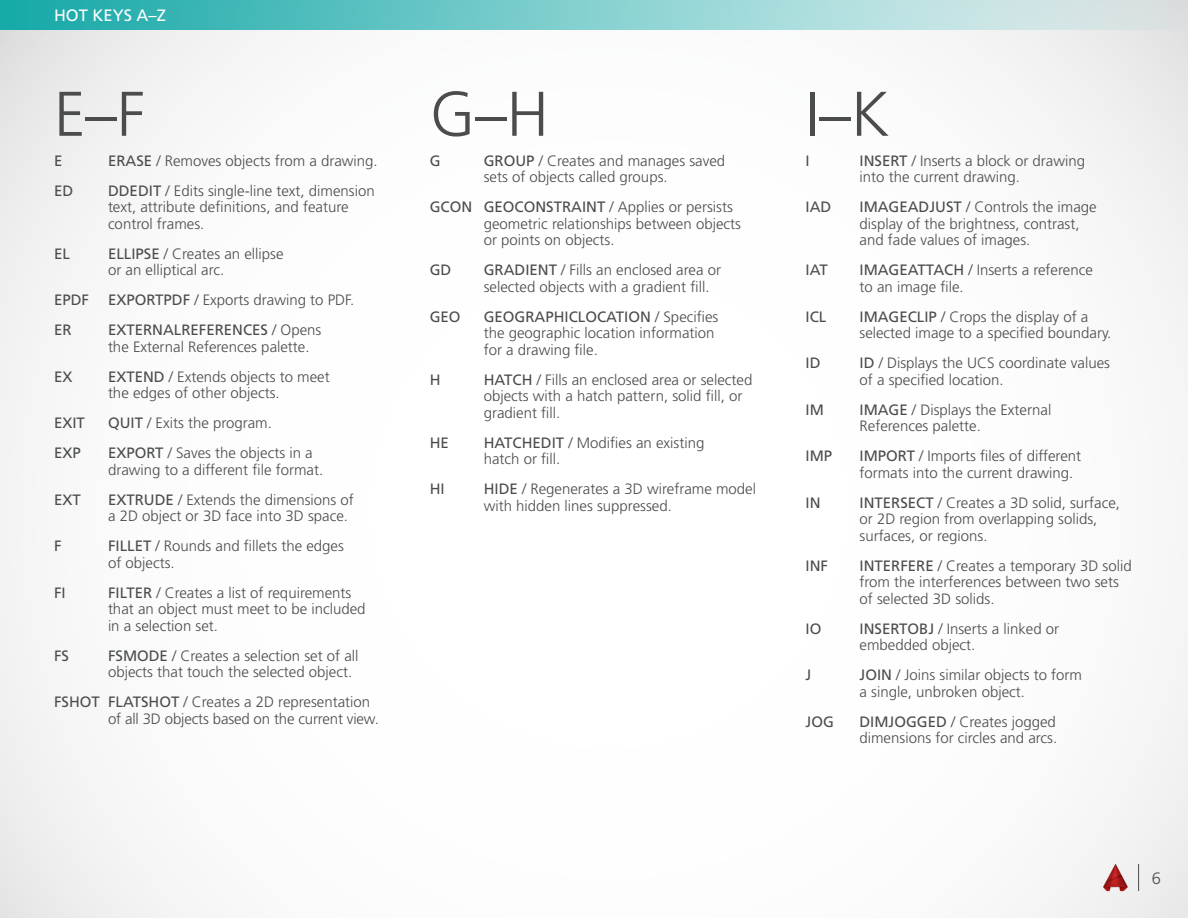
<style>
.page{position:relative;width:1188px;height:918px;background:#fff}
.page>*{position:absolute;margin:0;border:0;box-sizing:border-box;transform-origin:0 0}
.Letter_Headers{font:300 63px "Frutiger";color:#4b4c4d}
.t1{font:16.5px "Frutiger";color:#fff}
.t2{font:300 16.5px "Frutiger";color:#4b4c4d}
.Body_Copy{font:300 15px/16.5px "Frutiger";color:#4b4c4d}
.Body_Copy-2{font:15px "Frutiger";color:#4b4c4d}
.s1{font-weight:400}
</style>
<div class="page">
<img style="left:1103px;top:863px;width:26px;height:30px">
<img style="left:1137px;top:863px;width:3px;height:30px">
<div style="left:0;top:0;width:1188px;height:29px;background:linear-gradient(to right,#19adac,#edeeef)"></div>
<p class="t1" style="left:54px;top:6px;width:113px">HOT KEYS A–Z</p>
<p class="Letter_Headers" style="left:54px;top:78px;width:92px">E–F</p>
<p class="Body_Copy-2" style="left:54px;top:152px;width:10px">E</p>
<p class="Body_Copy" style="left:108px;top:152px;width:271px"><span class="s1">ERASE</span> / Removes objects from a drawing.</p>
<p class="Body_Copy-2" style="left:54px;top:182px;width:21px">ED</p>
<p class="Body_Copy" style="left:108px;top:182px;width:268px"><span class="s1">DDEDIT</span> / Edits single-line text, dimension text, attribute definitions, and feature control frames.</p>
<p class="Body_Copy-2" style="left:54px;top:245px;width:17px">EL</p>
<p class="Body_Copy" style="left:108px;top:245px;width:177px"><span class="s1">ELLIPSE</span> / Creates an ellipse or an elliptical arc.</p>
<p class="Body_Copy-2" style="left:54px;top:291px;width:37px">EPDF</p>
<p class="Body_Copy" style="left:108px;top:292px;width:248px"><span class="s1">EXPORTPDF</span> / Exports drawing to PDF.</p>
<p class="Body_Copy-2" style="left:54px;top:321px;width:19px">ER</p>
<p class="Body_Copy" style="left:108px;top:322px;width:215px"><span class="s1">EXTERNALREFERENCES</span> / Opens the External References palette.</p>
<p class="Body_Copy-2" style="left:54px;top:368px;width:20px">EX</p>
<p class="Body_Copy" style="left:108px;top:368px;width:223px"><span class="s1">EXTEND</span> / Extends objects to meet the edges of other objects.</p>
<p class="Body_Copy-2" style="left:54px;top:414px;width:32px">EXIT</p>
<p class="Body_Copy" style="left:108px;top:415px;width:165px"><span class="s1">QUIT</span> / Exits the program.</p>
<p class="Body_Copy-2" style="left:54px;top:444px;width:28px">EXP</p>
<p class="Body_Copy" style="left:108px;top:445px;width:217px"><span class="s1">EXPORT</span> / Saves the objects in a drawing to a different file format.</p>
<p class="Body_Copy-2" style="left:54px;top:491px;width:28px">EXT</p>
<p class="Body_Copy" style="left:108px;top:491px;width:247px"><span class="s1">EXTRUDE</span> / Extends the dimensions of a 2D object or 3D face into 3D space.</p>
<p class="Body_Copy-2" style="left:54px;top:537px;width:9px">F</p>
<p class="Body_Copy" style="left:108px;top:538px;width:237px"><span class="s1">FILLET</span> / Rounds and fillets the edges of objects.</p>
<p class="Body_Copy-2" style="left:54px;top:584px;width:13px">FI</p>
<p class="Body_Copy" style="left:108px;top:584px;width:259px"><span class="s1">FILTER</span> / Creates a list of requirements that an object must meet to be included in a selection set.</p>
<p class="Body_Copy-2" style="left:54px;top:647px;width:16px">FS</p>
<p class="Body_Copy" style="left:108px;top:647px;width:252px"><span class="s1">FSMODE</span> / Creates a selection set of all objects that touch the selected object.</p>
<p class="Body_Copy" style="left:108px;top:694px;width:272px;text-indent:-54px"><span class="s1">FSHOT FLATSHOT</span> / Creates a 2D representation of all 3D objects based on the current view.</p>
<p class="Letter_Headers" style="left:430px;top:78px;width:121px">G–H</p>
<p class="Body_Copy-2" style="left:430px;top:152px;width:12px">G</p>
<p class="Body_Copy" style="left:484px;top:152px;width:243px"><span class="s1">GROUP</span> / Creates and manages saved sets of objects called groups.</p>
<p class="Body_Copy" style="left:484px;top:199px;width:259px;text-indent:-54px"><span class="s1">GCON GEOCONSTRAINT</span> / Applies or persists geometric relationships between objects or points on objects.</p>
<p class="Body_Copy-2" style="left:430px;top:261px;width:23px">GD</p>
<p class="Body_Copy" style="left:484px;top:262px;width:239px"><span class="s1">GRADIENT</span> / Fills an enclosed area or selected objects with a gradient fill.</p>
<p class="Body_Copy-2" style="left:430px;top:308px;width:32px">GEO</p>
<p class="Body_Copy" style="left:484px;top:308px;width:236px"><span class="s1">GEOGRAPHICLOCATION</span> / Specifies the geographic location information for a drawing file.</p>
<p class="Body_Copy-2" style="left:430px;top:371px;width:12px">H</p>
<p class="Body_Copy" style="left:484px;top:371px;width:270px"><span class="s1">HATCH</span> / Fills an enclosed area or selected objects with a hatch pattern, solid fill, or gradient fill.</p>
<p class="Body_Copy-2" style="left:430px;top:434px;width:21px">HE</p>
<p class="Body_Copy" style="left:484px;top:434px;width:222px"><span class="s1">HATCHEDIT</span> / Modifies an existing hatch or fill.</p>
<p class="Body_Copy-2" style="left:430px;top:480px;width:16px">HI</p>
<p class="Body_Copy" style="left:484px;top:481px;width:274px"><span class="s1">HIDE</span> / Regenerates a 3D wireframe model with hidden lines suppressed.</p>
<p class="Letter_Headers" style="left:806px;top:78px;width:85px">I–K</p>
<p class="Body_Copy-2" style="left:806px;top:152px;width:6px">I</p>
<p class="Body_Copy" style="left:860px;top:152px;width:227px"><span class="s1">INSERT</span> / Inserts a block or drawing into the current drawing.</p>
<p class="Body_Copy-2" style="left:806px;top:198px;width:27px">IAD</p>
<p class="Body_Copy" style="left:860px;top:199px;width:239px"><span class="s1">IMAGEADJUST</span> / Controls the image display of the brightness, contrast, and fade values of images.</p>
<p class="Body_Copy-2" style="left:806px;top:261px;width:24px">IAT</p>
<p class="Body_Copy" style="left:860px;top:262px;width:235px"><span class="s1">IMAGEATTACH</span> / Inserts a reference to an image file.</p>
<p class="Body_Copy-2" style="left:806px;top:308px;width:22px">ICL</p>
<p class="Body_Copy" style="left:860px;top:308px;width:254px"><span class="s1">IMAGECLIP</span> / Crops the display of a selected image to a specified boundary.</p>
<p class="Body_Copy-2" style="left:806px;top:354px;width:17px">ID</p>
<p class="Body_Copy" style="left:860px;top:355px;width:252px"><span class="s1">ID</span> / Displays the UCS coordinate values of a specified location.</p>
<p class="Body_Copy-2" style="left:806px;top:401px;width:20px">IM</p>
<p class="Body_Copy" style="left:860px;top:401px;width:193px"><span class="s1">IMAGE</span> / Displays the External<br>References palette.</p>
<p class="Body_Copy-2" style="left:806px;top:447px;width:28px">IMP</p>
<p class="Body_Copy" style="left:860px;top:448px;width:223px"><span class="s1">IMPORT</span> / Imports files of different formats into the current drawing.</p>
<p class="Body_Copy-2" style="left:806px;top:494px;width:17px">IN</p>
<p class="Body_Copy" style="left:860px;top:494px;width:262px"><span class="s1">INTERSECT</span> / Creates a 3D solid, surface, or 2D region from overlapping solids, surfaces, or regions.</p>
<p class="Body_Copy-2" style="left:806px;top:557px;width:24px">INF</p>
<p class="Body_Copy" style="left:860px;top:557px;width:274px"><span class="s1">INTERFERE</span> / Creates a temporary 3D solid from the interferences between two sets of selected 3D solids.</p>
<p class="Body_Copy-2" style="left:806px;top:620px;width:17px">IO</p>
<p class="Body_Copy" style="left:860px;top:620px;width:201px"><span class="s1">INSERTOBJ</span> / Inserts a linked or embedded object.</p>
<p class="Body_Copy-2" style="left:806px;top:666px;width:7px">J</p>
<p class="Body_Copy" style="left:860px;top:667px;width:224px"><span class="s1">JOIN</span> / Joins similar objects to form a single, unbroken object.</p>
<p class="Body_Copy-2" style="left:806px;top:713px;width:30px">JOG</p>
<p class="Body_Copy" style="left:860px;top:713px;width:199px"><span class="s1">DIMJOGGED</span> / Creates jogged dimensions for circles and arcs.</p>
<p class="t2" style="left:1152px;top:869px;width:11px">6</p>
</div>
